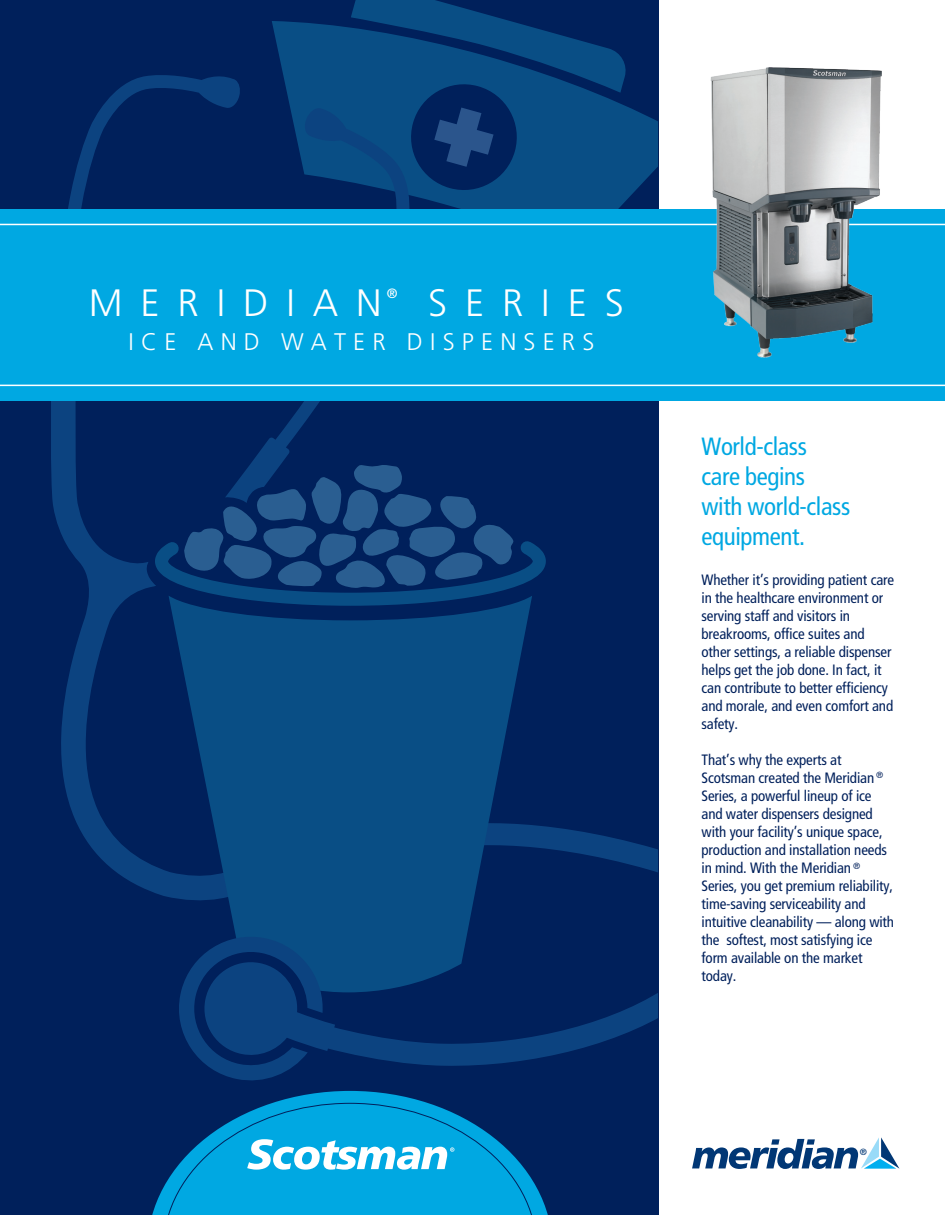
<style>
.page{position:relative;width:945px;height:1215px;background:#00205b}
.page>*{position:absolute;margin:0;border:0;box-sizing:border-box;transform-origin:0 0}
.t1{font:300 38.1px "Frutiger LT Std";letter-spacing:.47em;color:#fff}
.t2{font:condensed 24.9px/30px "Frutiger LT Std";letter-spacing:-.015em;color:#00a8e2}
.t3{font:300 24px "Frutiger LT Std";letter-spacing:.3em;color:#fff}
.t4{font:condensed 15px/18px "Frutiger LT Std";letter-spacing:-.01em;color:#00205b}
.t5{font:13.5px "Frutiger";color:#fff}
.t6{font:condensed 9px "Frutiger LT Std";color:#00205b}
.t7{font:9px "Frutiger";color:#013775}
</style>
<div class="page">
<svg style="left:152px;top:1091px;width:396px;height:124px"></svg>
<svg style="left:163px;top:1103px;width:374px;height:112px"></svg>
<svg style="left:272px;top:21px;width:386px;height:188px;fill:#094e85"></svg>
<svg style="left:434px;top:108px;width:60px;height:59px"></svg>
<svg style="left:335px;top:825px;width:323px;height:241px"></svg>
<svg style="left:371px;top:108px;width:46px;height:101px;fill:#094e85"></svg>
<svg style="left:51px;top:73px;width:320px;height:824px"></svg>
<svg style="left:169px;top:612px;width:363px;height:380px;fill:#094e85"></svg>
<svg style="left:148px;top:464px;width:398px;height:148px"></svg>
<svg style="left:177px;top:931px;width:158px;height:150px"></svg>
<svg style="left:351px;top:0;width:277px;height:93px"></svg>
<div style="left:659px;top:0;width:286px;height:1215px;background:#fff"></div>
<svg style="left:692px;top:1137px;width:207px;height:32px"></svg>
<div style="left:0;top:209px;width:945px;height:192px;background:#00a8e2"></div>
<hr style="left:0;top:224px;width:945px;height:1px;background:#fff">
<hr style="left:0;top:385px;width:945px;height:1px;background:#fff">
<img style="left:683px;top:67px;width:226px;height:291px">
<p class="t5" style="left:387px;top:286px;width:12px">®</p>
<h1 class="t1" style="left:89px;top:281px;width:537px">MERIDIAN SERIES</h1>
<h3 class="t3" style="left:129px;top:328px;width:467px">ICE AND WATER DISPENSERS</h3>
<h2 class="t2" style="left:702px;top:431px;width:150px">World-class care begins with world-class equipment.</h2>
<p class="t4" style="left:702px;top:570px;width:194px">Whether it’s providing patient care in the healthcare environment or serving staff and visitors in breakrooms, office suites and other settings, a reliable dispenser helps get the job done. In fact, it can contribute to better efficiency and morale, and even comfort and safety.</p>
<p class="t4" style="left:702px;top:750px;width:194px">That’s why the experts at<br>Scotsman created the Meridian<br>Series, a powerful lineup of ice and water dispensers designed with your facility’s unique space, production and installation needs in mind. With the Meridian<br>Series, you get premium reliability, time-saving serviceability and intuitive cleanability — along with the softest, most satisfying ice form available on the market today.</p>
<p class="t6" style="left:876px;top:770px;width:9px">®</p>
<p class="t6" style="left:853px;top:860px;width:9px">®</p>
<p class="t7" style="left:860px;top:1146px;width:9px">®</p>
</div>
